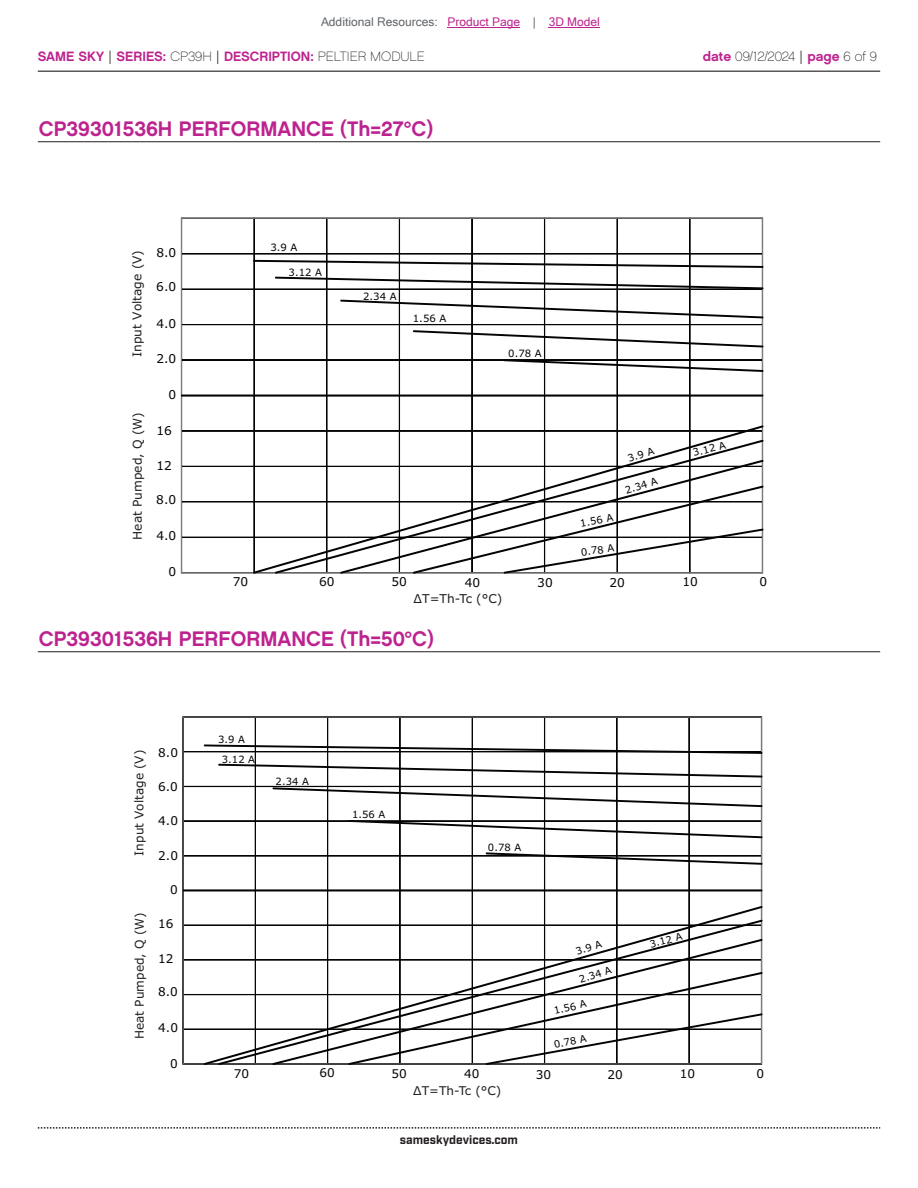
<style>
.page{position:relative;width:918px;height:1188px;background:#fff}
.page>*{position:absolute;margin:0;border:0;box-sizing:border-box;transform-origin:0 0}
.t1{font:21px "Chalet New York Nineteen Sixty";color:#bd238f}
.t2{font:13.5px "Chalet New York Nineteen Sixty";color:#bd238f}
.t3{font:13.5px "Chalet Paris Nineteen Sixty";letter-spacing:-.005em;color:#231f20}
.t4{font:12.15px "Verdana";color:#040503}
.t5{font:12.15px "Verdana";color:#231f20}
.t6{font:12.15px "Verdana";color:#211d1e}
.t7{font:12px "Verdana";color:#040503}
.t8{font:12px "Microsoft Sans Serif";color:#63676b}
.t9{font:12px "Verdana";color:#231f20}
.t10{font:700 12px "Industry";color:#231f20}
.t11{font:12px "Verdana";color:#211d1e}
.t12{font:10.05px "Verdana";letter-spacing:.005em;color:#040503}
.s1{color:#bd238f}
.s2{font-family:"Industry";color:#231f20}
.s3{font-family:"Chalet Paris Nineteen Sixty";color:#231f20}
.s4{font-family:"Chalet New York Nineteen Sixty";color:#bd238f}
.s5{font-family:"Industry"}
</style>
<div class="page">
<hr style="left:38px;top:71px;width:842px;height:1px;background:#231f20">
<svg style="left:38px;top:1127px;width:842px;height:2px"></svg>
<hr style="left:182px;top:573px;width:580px;height:1px;background:#040503">
<svg style="left:181px;top:218px;width:582px;height:355px"></svg>
<svg style="left:253px;top:425px;width:510px;height:149px"></svg>
<svg style="left:504px;top:359px;width:259px;height:13px"></svg>
<svg style="left:413px;top:330px;width:350px;height:17px"></svg>
<svg style="left:340px;top:300px;width:423px;height:18px"></svg>
<svg style="left:275px;top:277px;width:488px;height:12px"></svg>
<svg style="left:253px;top:260px;width:510px;height:8px"></svg>
<svg style="left:182px;top:395px;width:581px;height:2px"></svg>
<hr style="left:183px;top:1064px;width:579px;height:1px;background:#040503">
<svg style="left:183px;top:717px;width:579px;height:347px"></svg>
<svg style="left:204px;top:906px;width:558px;height:159px"></svg>
<svg style="left:486px;top:852px;width:276px;height:13px"></svg>
<svg style="left:348px;top:820px;width:414px;height:18px"></svg>
<svg style="left:272px;top:787px;width:490px;height:20px"></svg>
<svg style="left:218px;top:764px;width:544px;height:14px"></svg>
<svg style="left:204px;top:744px;width:558px;height:10px"></svg>
<svg style="left:183px;top:890px;width:579px;height:1px"></svg>
<hr style="left:38px;top:651px;width:842px;height:1px;background:#231f20">
<hr style="left:38px;top:141px;width:842px;height:1px;background:#231f20">
<hr style="left:448px;top:27px;width:72px;height:1px;background:#bd238f">
<hr style="left:549px;top:27px;width:51px;height:1px;background:#bd238f">
<p class="t8" style="left:321px;top:15px;width:280px">Additional Resources: <span class="s1">Product Page</span> | <span class="s1">3D Model</span></p>
<h2 class="t2" style="left:38px;top:47px;width:389px">SAME SKY <span class="s2">|</span> SERIES: <span class="s3">CP39H</span> <span class="s2">|</span> DESCRIPTION: <span class="s3">PELTIER MODULE</span></h2>
<h2 class="t3" style="left:703px;top:48px;width:176px"><span class="s4">date</span> 09/12/2024 <span class="s5">|</span> <span class="s4">page</span> 6 of 9</h2>
<h1 class="t1" style="left:39px;top:115px;width:396px">CP39301536H PERFORMANCE (Th=27°C)</h1>
<p class="t5" style="left:129px;top:357px;width:108px;rotate:-90deg">Input Voltage (V)</p>
<p class="t5" style="left:129px;top:540px;width:129px;rotate:-90deg">Heat Pumped, Q (W)</p>
<p class="t4" style="left:156px;top:244px;width:21px">8.0</p>
<p class="t4" style="left:156px;top:278px;width:21px">6.0</p>
<p class="t4" style="left:156px;top:316px;width:21px">4.0</p>
<p class="t4" style="left:156px;top:351px;width:21px">2.0</p>
<p class="t4" style="left:168px;top:386px;width:9px">0</p>
<p class="t4" style="left:156px;top:422px;width:17px">16</p>
<p class="t4" style="left:156px;top:457px;width:17px">12</p>
<p class="t4" style="left:156px;top:491px;width:21px">8.0</p>
<p class="t4" style="left:156px;top:527px;width:21px">4.0</p>
<p class="t12" style="left:270px;top:241px;width:29px">3.9 A</p>
<p class="t12" style="left:289px;top:265px;width:35px">3.12 A</p>
<p class="t12" style="left:363px;top:289px;width:35px">2.34 A</p>
<p class="t12" style="left:413px;top:312px;width:35px">1.56 A</p>
<p class="t12" style="left:508px;top:346px;width:35px">0.78 A</p>
<p class="t12" style="left:579px;top:516px;width:35px;rotate:-11deg">1.56 A</p>
<p class="t12" style="left:580px;top:545px;width:35px;rotate:-7deg">0.78 A</p>
<p class="t12" style="left:626px;top:452px;width:29px;rotate:-18deg">3.9 A</p>
<p class="t12" style="left:691px;top:446px;width:35px;rotate:-14deg">3.12 A</p>
<p class="t12" style="left:623px;top:484px;width:35px;rotate:-18deg">2.34 A</p>
<p class="t4" style="left:168px;top:563px;width:9px">0</p>
<p class="t4" style="left:233px;top:573px;width:17px">70</p>
<p class="t4" style="left:319px;top:573px;width:17px">60</p>
<p class="t4" style="left:392px;top:573px;width:17px">50</p>
<p class="t4" style="left:465px;top:574px;width:17px">40</p>
<p class="t4" style="left:537px;top:574px;width:17px">30</p>
<p class="t4" style="left:609px;top:574px;width:17px">20</p>
<p class="t4" style="left:682px;top:573px;width:17px">10</p>
<p class="t4" style="left:760px;top:573px;width:9px">0</p>
<p class="t6" style="left:414px;top:591px;width:90px">ΔT=Th-Tc (°C)</p>
<h1 class="t1" style="left:39px;top:625px;width:397px">CP39301536H PERFORMANCE (Th=50°C)</h1>
<p class="t9" style="left:131px;top:856px;width:107px;rotate:-90deg">Input Voltage (V)</p>
<p class="t9" style="left:131px;top:1039px;width:128px;rotate:-90deg">Heat Pumped, Q (W)</p>
<p class="t7" style="left:158px;top:744px;width:21px">8.0</p>
<p class="t7" style="left:158px;top:778px;width:21px">6.0</p>
<p class="t7" style="left:158px;top:812px;width:21px">4.0</p>
<p class="t7" style="left:158px;top:847px;width:21px">2.0</p>
<p class="t7" style="left:170px;top:881px;width:9px">0</p>
<p class="t7" style="left:158px;top:915px;width:17px">16</p>
<p class="t7" style="left:158px;top:950px;width:17px">12</p>
<p class="t7" style="left:158px;top:984px;width:21px">8.0</p>
<p class="t7" style="left:158px;top:1019px;width:21px">4.0</p>
<p class="t7" style="left:170px;top:1055px;width:9px">0</p>
<p class="t12" style="left:218px;top:733px;width:28px">3.9 A</p>
<p class="t12" style="left:222px;top:752px;width:35px">3.12 A</p>
<p class="t12" style="left:276px;top:774px;width:35px">2.34 A</p>
<p class="t12" style="left:352px;top:808px;width:35px">1.56 A</p>
<p class="t12" style="left:488px;top:841px;width:35px">0.78 A</p>
<p class="t7" style="left:234px;top:1065px;width:17px">70</p>
<p class="t12" style="left:574px;top:945px;width:28px;rotate:-18deg">3.9 A</p>
<p class="t12" style="left:577px;top:973px;width:35px;rotate:-18deg">2.34 A</p>
<p class="t12" style="left:552px;top:1004px;width:35px;rotate:-13deg">1.56 A</p>
<p class="t12" style="left:552px;top:1038px;width:35px;rotate:-12deg">0.78 A</p>
<p class="t12" style="left:648px;top:938px;width:35px;rotate:-15deg">3.12 A</p>
<p class="t7" style="left:319px;top:1065px;width:17px">60</p>
<p class="t7" style="left:391px;top:1065px;width:17px">50</p>
<p class="t7" style="left:464px;top:1065px;width:17px">40</p>
<p class="t7" style="left:536px;top:1066px;width:17px">30</p>
<p class="t7" style="left:608px;top:1066px;width:17px">20</p>
<p class="t7" style="left:680px;top:1065px;width:17px">10</p>
<p class="t7" style="left:756px;top:1065px;width:9px">0</p>
<p class="t11" style="left:413px;top:1082px;width:90px">ΔT=Th-Tc (°C)</p>
<p class="t10" style="left:400px;top:1132px;width:120px">sameskydevices.com</p>
</div>
